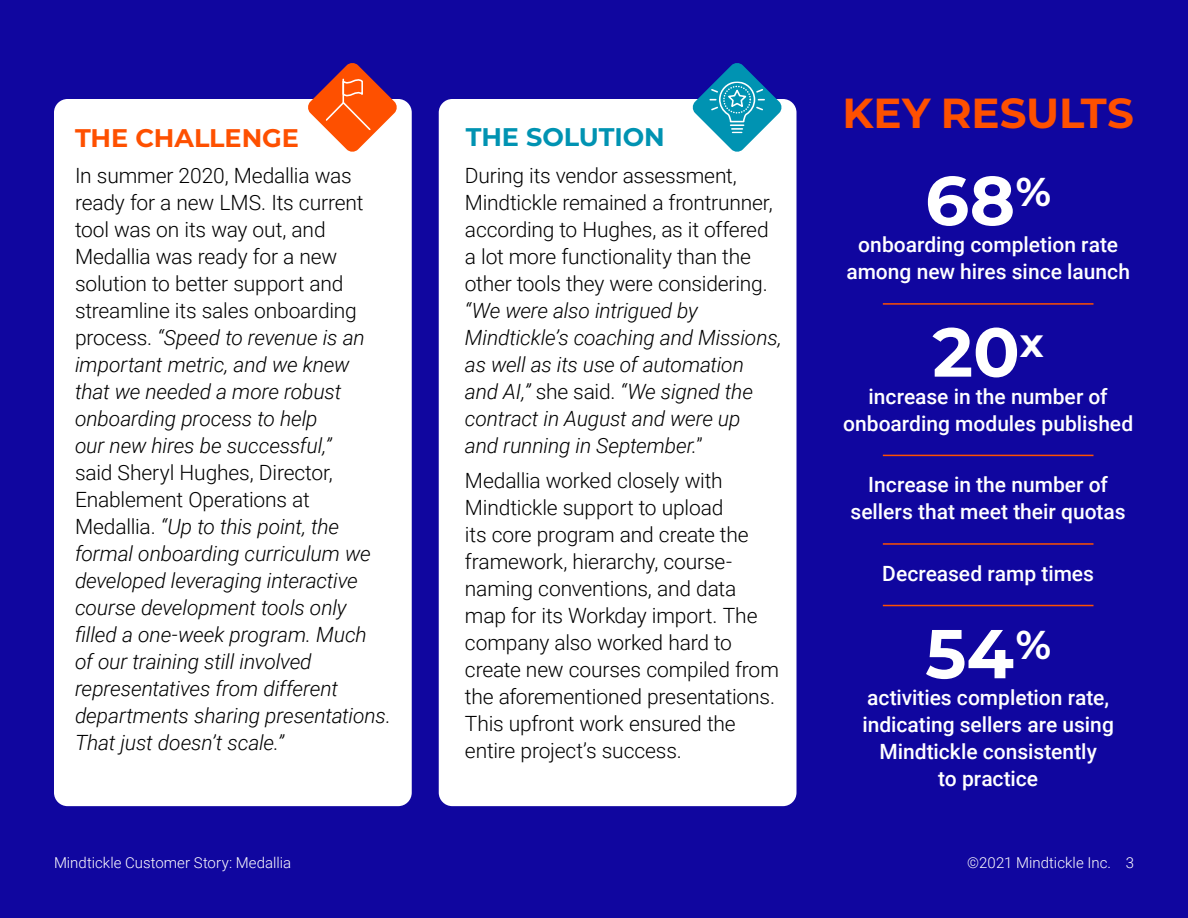
<style>
.page{position:relative;width:1188px;height:918px;background:#10069f}
.page>*{position:absolute;margin:0;border:0;box-sizing:border-box;transform-origin:0 0}
.t1{font:700 69px "Montserrat";color:#fff}
.t2{font:700 42px "Montserrat";color:#fe5000}
.t3{font:700 25.5px "Montserrat";color:#fe5000}
.t4{font:700 25.5px "Montserrat";letter-spacing:-.005em;color:#0093b2}
.t5{font:300 21px/27px "Roboto";letter-spacing:-.01em;color:#000}
.t6{font:italic 300 21px/27px "Roboto";letter-spacing:-.01em;color:#000}
.t7{font:500 21px/27px "Roboto";color:#fff;text-align:center}
.t8{font:300 15px "Roboto";color:#fff}
.s1{font-style:italic}
.s2{font-style:normal}
</style>
<div class="page">
<div style="left:54px;top:99px;width:358px;height:707px;background:#fff;border-radius:14px"></div>
<div style="left:439px;top:99px;width:357px;height:707px;background:#fff;border-radius:14px"></div>
<svg style="left:308px;top:63px;width:89px;height:89px"></svg>
<hr style="left:342px;top:79px;width:2px;height:24px;background:#fff">
<svg style="left:692px;top:63px;width:90px;height:89px"></svg>
<hr style="left:883px;top:303px;width:210px;height:2px;background:#fe5000">
<hr style="left:883px;top:455px;width:210px;height:1px;background:#fe5000">
<hr style="left:883px;top:543px;width:210px;height:2px;background:#fe5000">
<hr style="left:883px;top:605px;width:210px;height:1px;background:#fe5000">
<p class="t3" style="left:75px;top:119px;width:226px">THE CHALLENGE</p>
<p class="t5" style="left:75px;top:161px;width:291px">In summer 2020, Medallia was ready for a new LMS. Its current tool was on its way out, and<br>Medallia was ready for a new solution to better support and streamline its sales onboarding process. <span class="s1">“Speed to revenue is an important metric, and we knew that we needed a more robust onboarding process to help<br>our new hires be successful,”</span></p>
<p class="t6" style="left:75px;top:458px;width:317px"><span class="s2">said Sheryl Hughes, Director,<br>Enablement Operations at<br>Medallia.</span> “Up to this point, the formal onboarding curriculum we developed leveraging interactive course development tools only filled a one-week program. Much<br>of our training still involved representatives from different departments sharing presentations.<br>That just doesn’t scale.”</p>
<p class="t4" style="left:466px;top:119px;width:201px">THE SOLUTION</p>
<p class="t5" style="left:465px;top:161px;width:309px">During its vendor assessment, Mindtickle remained a frontrunner, according to Hughes, as it offered a lot more functionality than the other tools they were considering.</p>
<p class="t6" style="left:465px;top:296px;width:318px">“We were also intrigued by<br>Mindtickle’s coaching and Missions, as well as its use of automation and AI,” <span class="s2">she said.</span> “We signed the contract in August and were up<br>and running in September.<span class="s2">”</span></p>
<p class="t5" style="left:465px;top:467px;width:315px">Medallia worked closely with<br>Mindtickle support to upload<br>its core program and create the framework, hierarchy, course&shy;naming conventions, and data map for its Workday import. The company also worked hard to create new courses compiled from the aforementioned presentations.<br>This upfront work ensured the entire project’s success.</p>
<h2 class="t2" style="left:842px;top:82px;width:293px">KEY RESULTS</h2>
<h1 class="t1" style="left:925px;top:151px;width:127px">68<sup>%</sup></h1>
<p class="t7" style="left:846px;top:230px;width:285px">onboarding completion rate among new hires since launch</p>
<h1 class="t1" style="left:932px;top:302px;width:113px">20<sup>x</sup></h1>
<p class="t7" style="left:843px;top:382px;width:292px">increase in the number of onboarding modules published</p>
<p class="t7" style="left:851px;top:470px;width:277px">Increase in the number of sellers that meet their quotas</p>
<p class="t7" style="left:882px;top:559px;width:213px">Decreased ramp times</p>
<h1 class="t1" style="left:925px;top:604px;width:127px">54<sup>%</sup></h1>
<p class="t7" style="left:862px;top:684px;width:253px">activities completion rate, indicating sellers are using<br>Mindtickle consistently<br>to practice</p>
<p class="t8" style="left:54px;top:853px;width:239px">Mindtickle Customer Story: Medallia</p>
<p class="t8" style="left:967px;top:853px;width:168px">©2021 Mindtickle Inc. 3</p>
</div>
